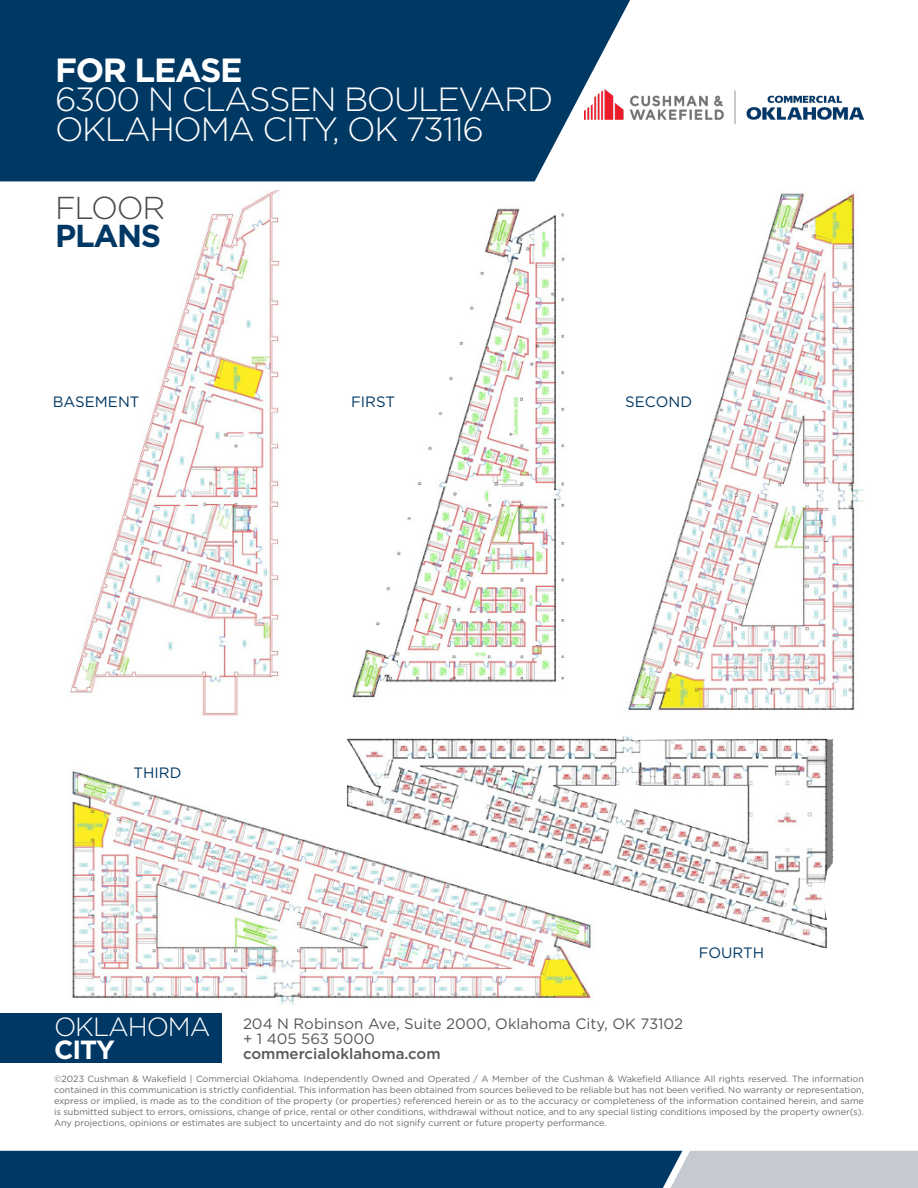
<style>
.page{position:relative;width:918px;height:1188px;background:#fff}
.page>*{position:absolute;margin:0;border:0;box-sizing:border-box;transform-origin:0 0}
.t1{font:300 33.6px "Gotham";letter-spacing:-.04em;color:#fff}
.t2{font:700 33.6px "Gotham";letter-spacing:-.04em;color:#fff}
.t3{font:300 31.65px "Gotham";letter-spacing:-.04em;color:#4b4c4d}
.t4{font:700 31.65px "Gotham";letter-spacing:-.04em;color:#003865}
.t5{font:300 26.25px "Gotham";letter-spacing:-.04em;color:#fff}
.t6{font:700 26.25px "Gotham";color:#fff}
.t7{font:15px "Gotham";color:#54575a}
.t8{font:15px "Gotham";color:#003864}
.t9{font:500 15px "Gotham";color:#54575a}
.t10{font:9px/10.8px "Gotham";color:#676b6c;text-align:justify}
</style>
<div class="page">
<img style="left:70px;top:191px;width:210px;height:525px">
<img style="left:352px;top:208px;width:213px;height:490px">
<img style="left:628px;top:193px;width:236px;height:519px">
<img style="left:69px;top:771px;width:523px;height:233px">
<img style="left:347px;top:735px;width:487px;height:214px">
<div style="left:0;top:0;width:630px;height:181px;background:#003864"></div>
<img style="left:585px;top:89px;width:279px;height:34px">
<div style="left:0;top:1013px;width:221px;height:50px;background:#003865"></div>
<svg style="left:0;top:1151px;width:918px;height:37px;background:#355f82"></svg>
<p class="t2" style="left:55px;top:48px;width:189px">FOR LEASE</p>
<p class="t1" style="left:55px;top:78px;width:500px">6300 N CLASSEN BOULEVARD</p>
<p class="t1" style="left:55px;top:108px;width:430px">OKLAHOMA CITY, OK 73116</p>
<p class="t3" style="left:55px;top:188px;width:112px">FLOOR</p>
<p class="t4" style="left:55px;top:215px;width:108px">PLANS</p>
<p class="t8" style="left:53px;top:392px;width:88px">BASEMENT</p>
<p class="t8" style="left:351px;top:392px;width:46px">FIRST</p>
<p class="t8" style="left:625px;top:392px;width:68px">SECOND</p>
<p class="t8" style="left:134px;top:763px;width:49px">THIRD</p>
<p class="t5" style="left:54px;top:1010px;width:158px">OKLAHOMA</p>
<p class="t6" style="left:54px;top:1032px;width:62px">CITY</p>
<p class="t8" style="left:699px;top:943px;width:67px">FOURTH</p>
<p class="t7" style="left:243px;top:1014px;width:442px">204 N Robinson Ave, Suite 2000, Oklahoma City, OK 73102</p>
<p class="t7" style="left:243px;top:1029px;width:133px">+ 1 405 563 5000</p>
<p class="t9" style="left:243px;top:1044px;width:199px">commercialoklahoma.com</p>
<p class="t10" style="left:54px;top:1074px;width:811px">©2023 Cushman &amp; Wakefield | Commercial Oklahoma. Independently Owned and Operated / A Member of the Cushman &amp; Wakefield Alliance All rights reserved. The information contained in this communication is strictly confidential. This information has been obtained from sources believed to be reliable but has not been verified. No warranty or representation, express or implied, is made as to the condition of the property (or properties) referenced herein or as to the accuracy or completeness of the information contained herein, and same is submitted subject to errors, omissions, change of price, rental or other conditions, withdrawal without notice, and to any special listing conditions imposed by the property owner(s).<br>Any projections, opinions or estimates are subject to uncertainty and do not signify current or future property performance.</p>
</div>
